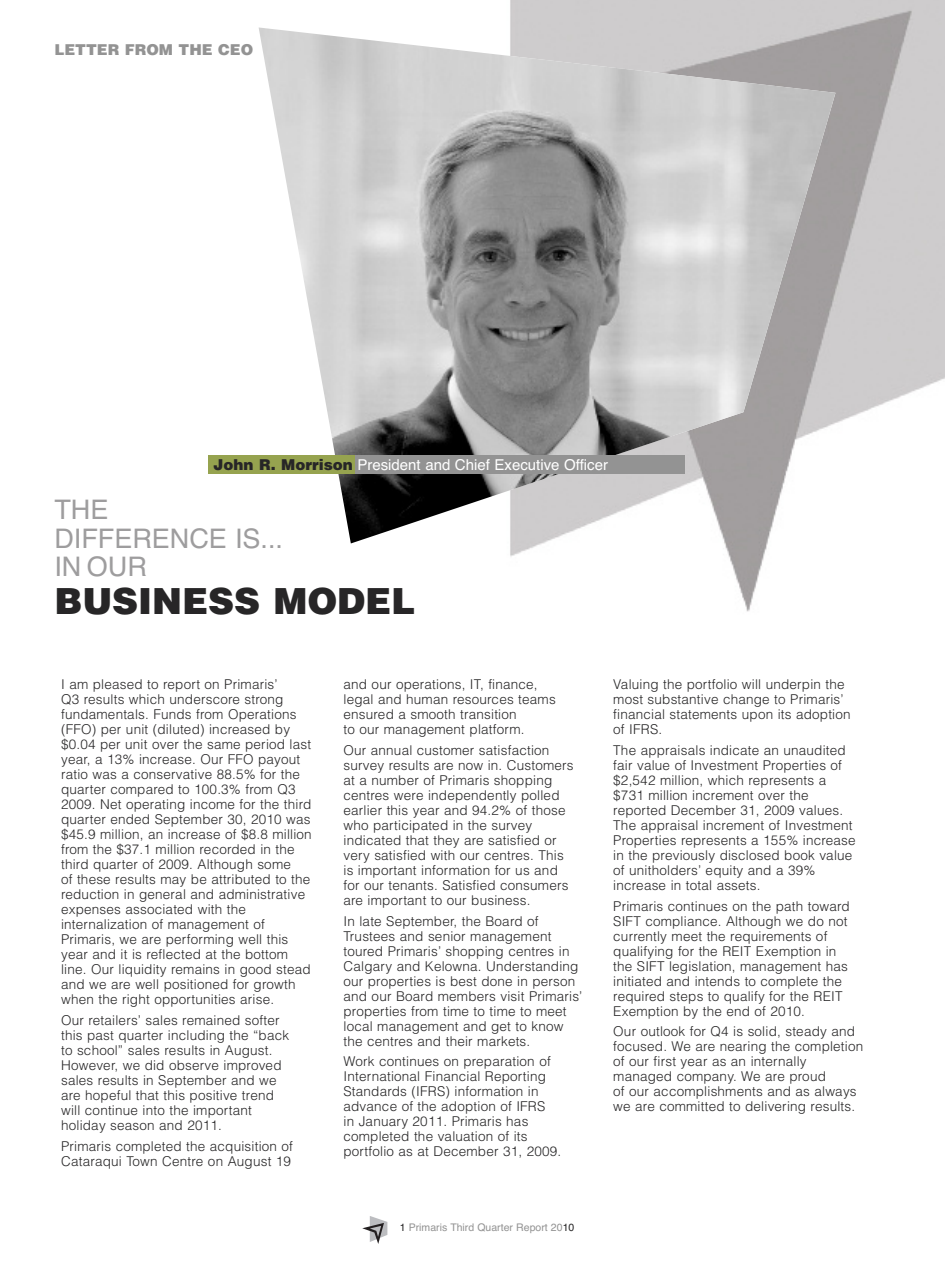
<style>
.page{position:relative;width:945px;height:1269px;background:#fff}
.page>*{position:absolute;margin:0;border:0;box-sizing:border-box;transform-origin:0 0}
.t1{font:900 36px "Helvetica";color:#272627}
.t2{font:27px/28.5px "Helvetica";color:#9e9d9e}
.t3{font:15px "Helvetica";color:#fff}
.t4{font:900 15px "Helvetica";color:#939393}
.t5{font:300 13.5px/15px "Helvetica";letter-spacing:.015em;color:#272627}
.t6{font:10.5px "Helvetica";color:#939393}
.s1{font-weight:900;color:#272627}
.s2{color:#272627}
</style>
<div class="page">
<img style="left:208px;top:0;width:737px;height:1235px">
<svg style="left:361px;top:1216px;width:26px;height:28px"></svg>
<img style="left:259px;top:27px;width:577px;height:516px">
<div style="left:354px;top:456px;width:331px;height:18px;background:#939393"></div>
<div style="left:209px;top:456px;width:146px;height:18px;background:#96a34f"></div>
<p class="t4" style="left:54px;top:41px;width:200px">LETTER FROM THE CEO</p>
<p class="t3" style="left:214px;top:456px;width:396px"><span class="s1">John R. Morrison</span> President and Chief Executive Officer</p>
<h2 class="t2" style="left:54px;top:496px;width:230px">THE<br>DIFFERENCE IS...<br>IN OUR</h2>
<h1 class="t1" style="left:54px;top:581px;width:362px">BUSINESS MODEL</h1>
<p class="t5" style="left:61px;top:677px;width:252px">I am pleased to report on Primaris’<br>Q3 results which underscore strong fundamentals. Funds from Operations (FFO) per unit (diluted) increased by $0.04 per unit over the same period last year, a 13% increase. Our FFO payout ratio was a conservative 88.5% for the quarter compared to 100.3% from Q3<br>2009. Net operating income for the third quarter ended September 30, 2010 was $45.9 million, an increase of $8.8 million from the $37.1 million recorded in the third quarter of 2009. Although some<br>of these results may be attributed to the reduction in general and administrative expenses associated with the internalization of management of Primaris, we are performing well this year and it is reflected at the bottom line. Our liquidity remains in good stead and we are well positioned for growth when the right opportunities arise.</p>
<p class="t5" style="left:61px;top:1013px;width:230px">Our retailers’ sales remained softer this past quarter including the “back to school” sales results in August.<br>However, we did observe improved sales results in September and we are hopeful that this positive trend will continue into the important holiday season and 2011.</p>
<p class="t5" style="left:61px;top:1138px;width:233px">Primaris completed the acquisition of<br>Cataraqui Town Centre on August 19</p>
<p class="t5" style="left:343px;top:677px;width:214px">and our operations, IT, finance, legal and human resources teams ensured a smooth transition<br>to our management platform.</p>
<p class="t5" style="left:343px;top:743px;width:232px">Our annual customer satisfaction survey results are now in. Customers at a number of Primaris shopping centres were independently polled earlier this year and 94.2% of those who participated in the survey indicated that they are satisfied or very satisfied with our centres. This is important information for us and for our tenants. Satisfied consumers are important to our business.</p>
<p class="t5" style="left:343px;top:913px;width:240px">In late September, the Board of Trustees and senior management toured Primaris’ shopping centres in Calgary and Kelowna. Understanding our properties is best done in person and our Board members visit Primaris’ properties from time to time to meet local management and get to know the centres and their markets.</p>
<p class="t5" style="left:343px;top:1054px;width:219px">Work continues on preparation of<br>International Financial Reporting<br>Standards (IFRS) information in advance of the adoption of IFRS<br>in January 2011. Primaris has completed the valuation of its portfolio as at December 31, 2009.</p>
<p class="t6" style="left:400px;top:1222px;width:176px"><span class="s2">1</span> Primaris Third Quarter Report 20<span class="s2">10</span></p>
<p class="t5" style="left:613px;top:677px;width:239px">Valuing the portfolio will underpin the most substantive change to Primaris’ financial statements upon its adoption of IFRS.</p>
<p class="t5" style="left:613px;top:743px;width:244px">The appraisals indicate an unaudited fair value of Investment Properties of $2,542 million, which represents a $731 million increment over the reported December 31, 2009 values.<br>The appraisal increment of Investment Properties represents a 155% increase in the previously disclosed book value of unitholders’ equity and a 39% increase in total assets.</p>
<p class="t5" style="left:613px;top:898px;width:238px">Primaris continues on the path toward SIFT compliance. Although we do not currently meet the requirements of qualifying for the REIT Exemption in the SIFT legislation, management has initiated and intends to complete the required steps to qualify for the REIT Exemption by the end of 2010.</p>
<p class="t5" style="left:613px;top:1024px;width:252px">Our outlook for Q4 is solid, steady and focused. We are nearing the completion of our first year as an internally managed company. We are proud<br>of our accomplishments and as always we are committed to delivering results.</p>
</div>
